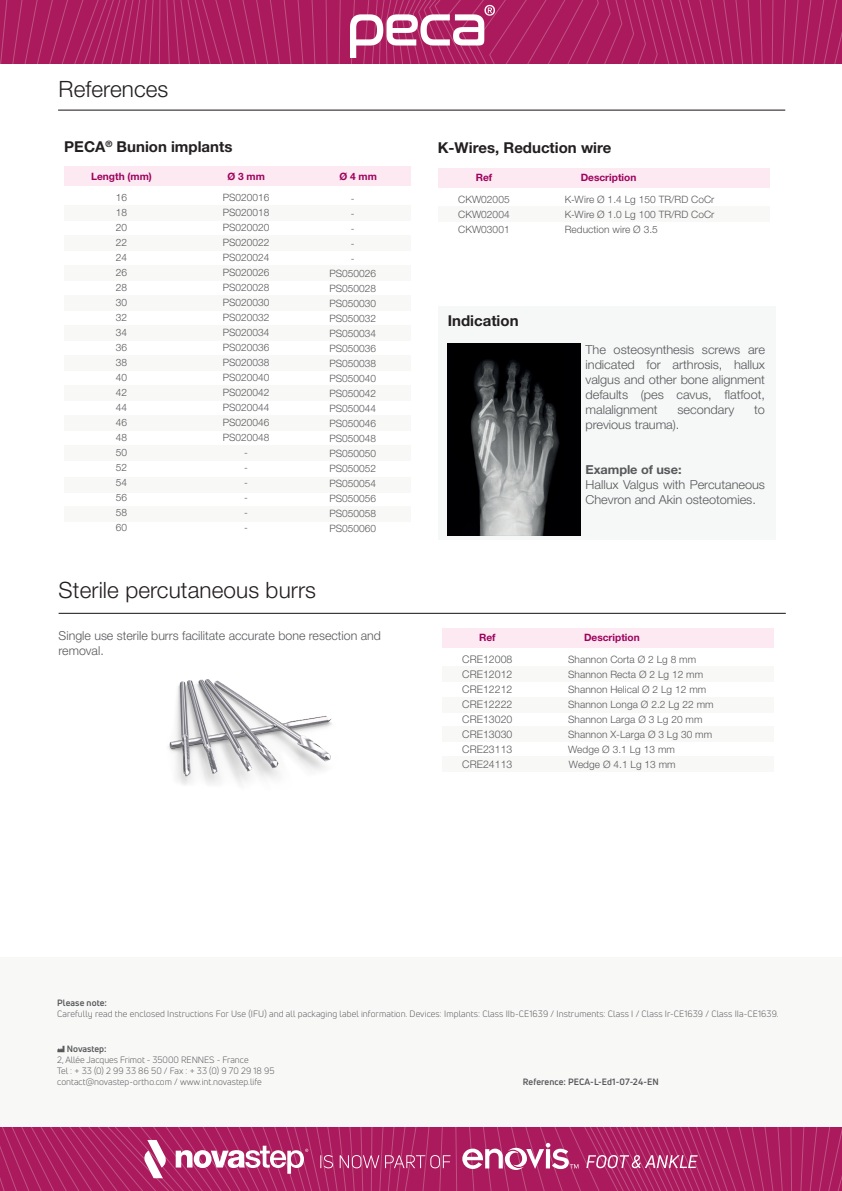
<style>
.page{position:relative;width:842px;height:1191px;background:#fff}
.page>*{position:absolute;margin:0;border:0;box-sizing:border-box;transform-origin:0 0}
.t1{font:300 22.5px "Helvetica Neue LT Pro";letter-spacing:.005em;color:#231f20}
.t2{font:700 15px "Helvetica Neue LT Pro";color:#231f20}
.t3{font:300 12.45px/15px "Helvetica Neue LT Pro";letter-spacing:-.005em;color:#57585a;text-align:justify}
.t4{font:700 12.45px "Helvetica Neue LT Pro";letter-spacing:-.005em;color:#57585a}
.t5{font:300 12.3px/14.9px "Helvetica Neue LT Pro";color:#57585a}
.t6{font:300 10.5px/15px "Helvetica Neue LT Pro";letter-spacing:.005em;color:#57585a;text-align:justify}
.t7{font:300 10.2px/15px "Helvetica Neue LT Pro";color:#57585a}
.t8{font:700 10.2px "Helvetica Neue LT Pro";color:#9e015e}
.t9{font:9px/10.8px "Uni Neue";letter-spacing:.01em;color:#57585a}
.t10{font:700 9px "Uni Neue";letter-spacing:.01em;color:#57585a}
.s1{font-weight:700;color:#9e015e}
.s2{font-family:"Myriad Pro";font-weight:400}
</style>
<div class="page">
<div style="left:0;top:957px;width:842px;height:184px;background:#f8f8f7"></div>
<svg style="left:0;top:1127px;width:842px;height:64px;background:#b22e6a"></svg>
<svg style="left:57px;top:1045px;width:8px;height:7px"></svg>
<svg style="left:752px;top:0;width:90px;height:188px"></svg>
<svg style="left:746px;top:0;width:6px;height:188px"></svg>
<svg style="left:740px;top:0;width:6px;height:188px"></svg>
<svg style="left:735px;top:0;width:5px;height:188px"></svg>
<svg style="left:729px;top:0;width:6px;height:188px"></svg>
<svg style="left:723px;top:0;width:6px;height:188px"></svg>
<svg style="left:718px;top:0;width:5px;height:188px"></svg>
<svg style="left:712px;top:0;width:6px;height:188px"></svg>
<svg style="left:706px;top:0;width:6px;height:188px"></svg>
<svg style="left:701px;top:0;width:5px;height:188px"></svg>
<svg style="left:695px;top:0;width:6px;height:188px"></svg>
<svg style="left:689px;top:0;width:6px;height:188px"></svg>
<svg style="left:684px;top:0;width:5px;height:188px"></svg>
<svg style="left:678px;top:0;width:6px;height:188px"></svg>
<svg style="left:672px;top:0;width:6px;height:188px"></svg>
<svg style="left:667px;top:0;width:5px;height:188px"></svg>
<svg style="left:661px;top:0;width:6px;height:188px"></svg>
<svg style="left:639px;top:0;width:22px;height:188px"></svg>
<svg style="left:616px;top:0;width:23px;height:188px"></svg>
<svg style="left:594px;top:0;width:22px;height:188px"></svg>
<svg style="left:571px;top:0;width:23px;height:188px"></svg>
<svg style="left:549px;top:0;width:22px;height:188px"></svg>
<svg style="left:526px;top:0;width:23px;height:188px"></svg>
<svg style="left:358px;top:0;width:168px;height:188px"></svg>
<svg style="left:330px;top:0;width:6px;height:167px"></svg>
<svg style="left:299px;top:0;width:6px;height:167px"></svg>
<svg style="left:245px;top:0;width:16px;height:167px"></svg>
<svg style="left:228px;top:0;width:17px;height:167px"></svg>
<svg style="left:212px;top:0;width:16px;height:167px"></svg>
<svg style="left:195px;top:0;width:17px;height:167px"></svg>
<svg style="left:178px;top:0;width:17px;height:167px"></svg>
<svg style="left:162px;top:0;width:16px;height:167px"></svg>
<svg style="left:145px;top:0;width:17px;height:167px"></svg>
<svg style="left:129px;top:0;width:16px;height:167px"></svg>
<svg style="left:0;top:0;width:129px;height:167px"></svg>
<img style="left:339px;top:0;width:168px;height:73px">
<div style="left:64px;top:205px;width:346px;height:15px;background:#f8f8f7"></div>
<div style="left:64px;top:235px;width:346px;height:15px;background:#f8f8f7"></div>
<div style="left:64px;top:265px;width:346px;height:15px;background:#f8f8f7"></div>
<div style="left:64px;top:295px;width:346px;height:15px;background:#f8f8f7"></div>
<div style="left:64px;top:325px;width:346px;height:15px;background:#f8f8f7"></div>
<div style="left:64px;top:355px;width:346px;height:15px;background:#f8f8f7"></div>
<div style="left:64px;top:385px;width:346px;height:15px;background:#f8f8f7"></div>
<div style="left:64px;top:415px;width:346px;height:15px;background:#f8f8f7"></div>
<div style="left:64px;top:445px;width:346px;height:15px;background:#f8f8f7"></div>
<hr style="left:59px;top:613px;width:727px;height:1px;background:#231f20">
<div style="left:64px;top:167px;width:346px;height:19px;background:#fce9f1"></div>
<div style="left:438px;top:168px;width:332px;height:19px;background:#fce9f1"></div>
<div style="left:438px;top:206px;width:332px;height:15px;background:#f8f8f7"></div>
<div style="left:64px;top:477px;width:346px;height:15px;background:#f8f8f7"></div>
<div style="left:64px;top:507px;width:346px;height:15px;background:#f8f8f7"></div>
<img style="left:448px;top:343px;width:132px;height:193px">
<img style="left:168px;top:679px;width:164px;height:106px">
<div style="left:442px;top:628px;width:331px;height:19px;background:#fce9f1"></div>
<div style="left:442px;top:667px;width:331px;height:15px;background:#f8f8f7"></div>
<div style="left:442px;top:697px;width:331px;height:15px;background:#f8f8f7"></div>
<div style="left:442px;top:727px;width:331px;height:15px;background:#f8f8f7"></div>
<div style="left:442px;top:757px;width:331px;height:15px;background:#f8f8f7"></div>
<hr style="left:58px;top:110px;width:727px;height:1px;background:#231f20">
<h1 class="t1" style="left:59px;top:75px;width:111px">References</h1>
<h2 class="t2" style="left:64px;top:137px;width:170px">PECA<sup>®</sup> Bunion implants</h2>
<p class="t8" style="left:91px;top:170px;width:62px">Length (mm)</p>
<p class="t8" style="left:227px;top:170px;width:39px">Ø 3 mm</p>
<p class="t8" style="left:339px;top:170px;width:39px">Ø 4 mm</p>
<p class="t7" style="left:116px;top:190px;width:13px;text-align:justify">16<br>18<br>20<br>22<br>24<br>26<br>28<br>30<br>32<br>34<br>36<br>38<br>40<br>42<br>44<br>46<br>48<br>50<br>52<br>54<br>56<br>58<br>60</p>
<p class="t7" style="left:223px;top:190px;width:48px;text-align:center">PS020016<br>PS020018<br>PS020020<br>PS020022<br>PS020024<br>PS020026<br>PS020028<br>PS020030<br>PS020032<br>PS020034<br>PS020036<br>PS020038<br>PS020040<br>PS020042<br>PS020044<br>PS020046<br>PS020048 -<br>-<br>-<br>-<br>-<br>-</p>
<p class="t7" style="left:329px;top:190px;width:48px;text-align:center">-<br>-<br>-<br>-<br>-<br>PS050026<br>PS050028<br>PS050030<br>PS050032<br>PS050034<br>PS050036<br>PS050038<br>PS050040<br>PS050042<br>PS050044<br>PS050046<br>PS050048<br>PS050050<br>PS050052<br>PS050054<br>PS050056<br>PS050058<br>PS050060</p>
<h1 class="t1" style="left:59px;top:576px;width:259px">Sterile percutaneous burrs</h1>
<h2 class="t2" style="left:438px;top:138px;width:175px">K-Wires, Reduction wire</h2>
<p class="t8" style="left:476px;top:171px;width:18px">Ref</p>
<p class="t7" style="left:458px;top:191px;width:53px;text-align:justify">CKW02005<br>CKW02004<br>CKW03001</p>
<p class="t7" style="left:565px;top:166px;width:151px;line-height:21.6px;text-indent:16px"><span class="s1">Description<br></span>K<span class="s2">‐</span>Wire Ø 1.4 Lg 150 TR/RD CoCr</p>
<p class="t7" style="left:565px;top:206px;width:151px">K<span class="s2">‐</span>Wire Ø 1.0 Lg 100 TR/RD CoCr<br>Reduction wire Ø 3.5</p>
<h2 class="t2" style="left:448px;top:311px;width:72px">Indication</h2>
<p class="t3" style="left:586px;top:342px;width:181px">The osteosynthesis screws are indicated for arthrosis, hallux valgus and other bone alignment defaults (pes cavus, flatfoot, malalignment</p>
<p class="t3" style="left:677px;top:402px;width:58px">secondary</p>
<p class="t3" style="left:754px;top:402px;width:12px">to</p>
<p class="t3" style="left:586px;top:417px;width:95px">previous trauma).</p>
<p class="t4" style="left:586px;top:462px;width:97px">Example of use:</p>
<p class="t3" style="left:586px;top:477px;width:181px">Hallux Valgus with Percutaneous<br>Chevron and Akin osteotomies.</p>
<p class="t5" style="left:59px;top:628px;width:324px">Single use sterile burrs facilitate accurate bone resection and removal.</p>
<p class="t8" style="left:479px;top:631px;width:18px">Ref</p>
<p class="t8" style="left:584px;top:631px;width:57px">Description</p>
<p class="t6" style="left:462px;top:652px;width:52px">CRE12008<br>CRE12012<br>CRE12212<br>CRE12222<br>CRE13020<br>CRE13030<br>CRE23113<br>CRE24113</p>
<p class="t7" style="left:568px;top:651px;width:147px">Shannon Corta Ø 2 Lg 8 mm<br>Shannon Recta Ø 2 Lg 12 mm<br>Shannon Helical Ø 2 Lg 12 mm<br>Shannon Longa Ø 2.2 Lg 22 mm<br>Shannon Larga Ø 3 Lg 20 mm<br>Shannon X-Larga Ø 3 Lg 30 mm<br>Wedge Ø 3.1 Lg 13 mm</p>
<p class="t7" style="left:569px;top:756px;width:108px">Wedge Ø 4.1 Lg 13 mm</p>
<p class="t10" style="left:57px;top:997px;width:51px">Please note:</p>
<p class="t9" style="left:57px;top:1008px;width:723px">Carefully read the enclosed Instructions For Use (IFU) and all packaging label information. Devices: Implants: Class IIb-CE1639 / Instruments: Class I / Class Ir-CE1639 / Class IIa-CE1639.</p>
<p class="t10" style="left:67px;top:1043px;width:41px">Novastep:</p>
<p class="t9" style="left:57px;top:1054px;width:219px">2, Allée Jacques Frimot - 35000 RENNES - France<br>Tel : + 33 (0) 2 99 33 86 50 / Fax : + 33 (0) 9 70 29 18 95 contact@novastep-ortho.com / www.int.novastep.life</p>
<p class="t10" style="left:523px;top:1076px;width:138px">Reference: PECA-L-Ed1-07-24-EN</p>
</div>
